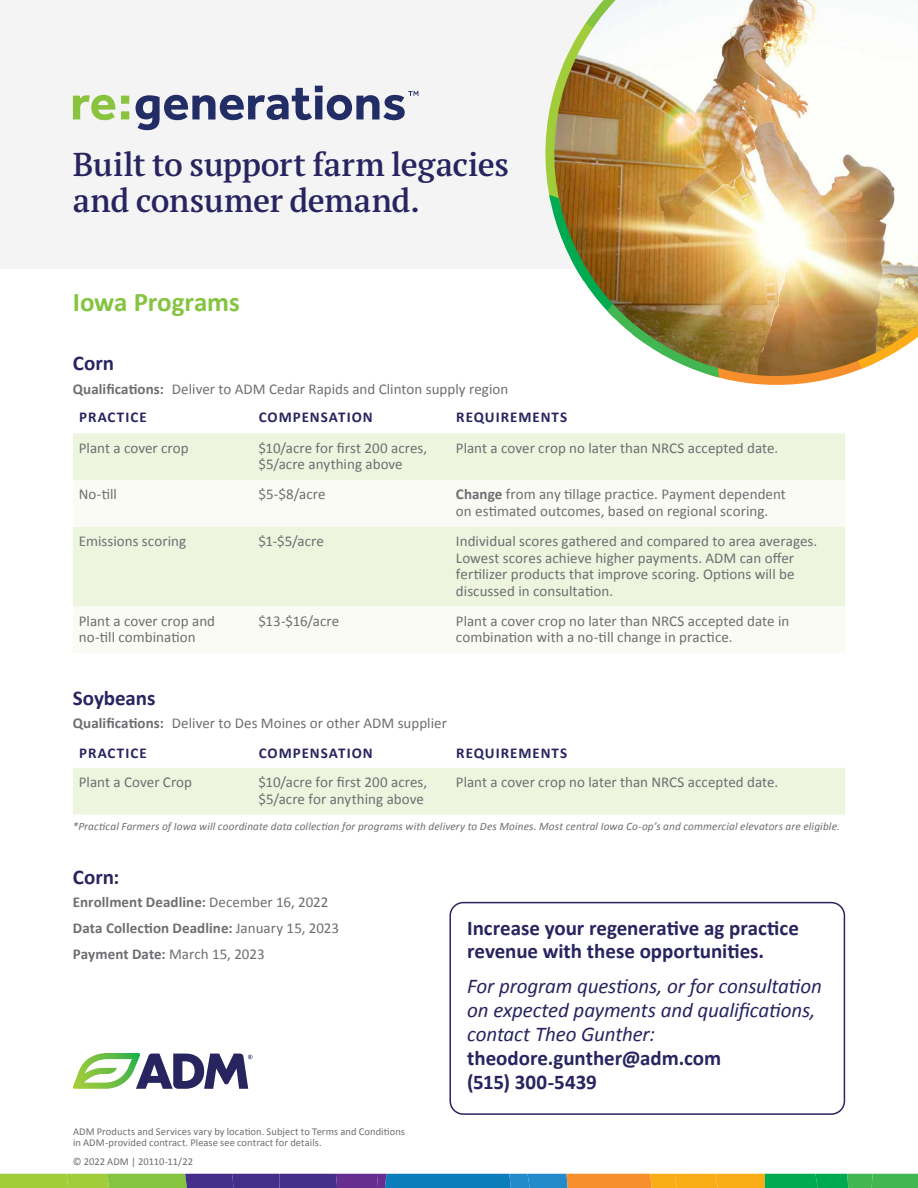
<style>
.page{position:relative;width:918px;height:1188px;background:#fff}
.page>*{position:absolute;margin:0;border:0;box-sizing:border-box;transform-origin:0 0}
.t1{font:600 33px/36px "PT Serif Pro";letter-spacing:-.015em;color:#28245f}
.t2{font:700 27px "Calibri";letter-spacing:-.005em;color:#85c441}
.t3{font:700 21px/22.5px "Calibri";color:#28245f}
.t4{font:italic 21px/24px "Calibri";letter-spacing:-.005em;color:#28245f}
.t5{font:15px/16.5px "Calibri";color:#6d6e71}
.t6{font:700 15px/26.1px "Calibri";letter-spacing:.005em;color:#6d6e71}
.t7{font:700 15px "Calibri";letter-spacing:.065em;color:#28245f}
.t8{font:italic 11.25px "Calibri";letter-spacing:.01em;color:#6d6e71}
.t9{font:10.5px/10.5px "Calibri";letter-spacing:.005em;color:#6d6e71}
.s1{font-weight:700}
.s2{font-weight:700;color:#28245f}
.s3{font-weight:400}
</style>
<div class="page">
<div style="left:0;top:0;width:918px;height:269px;background:#f4f4f4"></div>
<svg style="left:73px;top:95px;width:42px;height:25px"></svg>
<svg style="left:121px;top:96px;width:8px;height:23px"></svg>
<svg style="left:136px;top:86px;width:282px;height:44px"></svg>
<img style="left:545px;top:0;width:373px;height:385px">
<svg style="left:0;top:1174px;width:918px;height:14px;background:#6d8c65"></svg>
<div style="left:73px;top:433px;width:772px;height:47px;background:#eef5de"></div>
<svg style="left:73px;top:480px;width:772px;height:173px;fill:#f9fbf4"></svg>
<div style="left:73px;top:768px;width:772px;height:46px;background:#eef5de"></div>
<div style="left:449px;top:902px;width:396px;height:213px;border:2px solid #28245f;border-radius:13px"></div>
<svg style="left:73px;top:1053px;width:179px;height:36px"></svg>
<h1 class="t1" style="left:73px;top:146px;width:438px">Built to support farm legacies and consumer demand.</h1>
<h2 class="t2" style="left:73px;top:285px;width:168px">Iowa Programs</h2>
<h3 class="t3" style="left:73px;top:352px;width:43px">Corn</h3>
<p class="t5" style="left:79px;top:375px;width:431px;line-height:28.3px;text-indent:-6px"><span class="s1">Qualifications:</span> Deliver to ADM Cedar Rapids and Clinton supply region<br><span class="s2">PRACTICE</span></p>
<p class="t7" style="left:259px;top:407px;width:115px">COMPENSATION</p>
<p class="t7" style="left:456px;top:407px;width:112px">REQUIREMENTS</p>
<p class="t5" style="left:79px;top:440px;width:111px">Plant a cover crop</p>
<p class="t5" style="left:258px;top:440px;width:170px">$10/acre for first 200 acres, $5/acre anything above</p>
<p class="t5" style="left:456px;top:440px;width:324px">Plant a cover crop no later than NRCS accepted date.</p>
<p class="t5" style="left:79px;top:486px;width:40px">No-till</p>
<p class="t5" style="left:258px;top:486px;width:69px">$5-$8/acre</p>
<p class="t5" style="left:456px;top:486px;width:331px"><span class="s1">Change</span> from any tillage practice. Payment dependent on estimated outcomes, based on regional scoring.</p>
<p class="t5" style="left:79px;top:533px;width:109px">Emissions scoring</p>
<p class="t5" style="left:258px;top:533px;width:67px">$1-$5/acre</p>
<p class="t5" style="left:456px;top:533px;width:363px">Individual scores gathered and compared to area averages.<br>Lowest scores achieve higher payments. ADM can offer fertilizer products that improve scoring. Options will be discussed in consultation.</p>
<p class="t5" style="left:79px;top:613px;width:138px">Plant a cover crop and no-till combination</p>
<p class="t5" style="left:258px;top:613px;width:82px">$13-$16/acre</p>
<p class="t5" style="left:456px;top:613px;width:335px">Plant a cover crop no later than NRCS accepted date in combination with a no-till change in practice.</p>
<h3 class="t3" style="left:73px;top:686px;width:84px">Soybeans</h3>
<p class="t5" style="left:79px;top:708px;width:369px;line-height:30px;text-indent:-6px"><span class="s1">Qualifications:</span> Deliver to Des Moines or other ADM supplier<br><span class="s2">PRACTICE</span></p>
<p class="t7" style="left:259px;top:744px;width:115px">COMPENSATION</p>
<p class="t7" style="left:456px;top:744px;width:112px">REQUIREMENTS</p>
<p class="t5" style="left:79px;top:774px;width:115px">Plant a Cover Crop</p>
<p class="t5" style="left:258px;top:774px;width:170px">$10/acre for first 200 acres, $5/acre for anything above</p>
<p class="t5" style="left:456px;top:774px;width:324px">Plant a cover crop no later than NRCS accepted date.</p>
<p class="t8" style="left:73px;top:819px;width:768px">*Practical Farmers of Iowa will coordinate data collection for programs with delivery to Des Moines. Most central Iowa Co-op’s and commercial elevators are eligible.</p>
<h3 class="t3" style="left:73px;top:866px;width:48px">Corn:</h3>
<p class="t6" style="left:73px;top:889px;width:268px">Enrollment Deadline: <span class="s3">December 16, 2022<br></span>Data Collection Deadline: <span class="s3">January 15, 2023<br></span>Payment Date: <span class="s3">March 15, 2023</span></p>
<h3 class="t3" style="left:467px;top:917px;width:333px">Increase your regenerative ag practice revenue with these opportunities.</h3>
<h3 class="t4" style="left:467px;top:973px;width:356px">For program questions, or for consultation on expected payments and qualifications, contact Theo Gunther:</h3>
<h3 class="t3" style="left:467px;top:1046px;width:256px;line-height:24px">theodore.gunther@adm.com (515) 300-5439</h3>
<p class="t9" style="left:73px;top:1126px;width:334px">ADM Products and Services vary by location. Subject to Terms and Conditions in ADM-provided contract. Please see contract for details.</p>
<p class="t9" style="left:73px;top:1156px;width:122px">© 2022 ADM | 20110-11/22</p>
</div>
